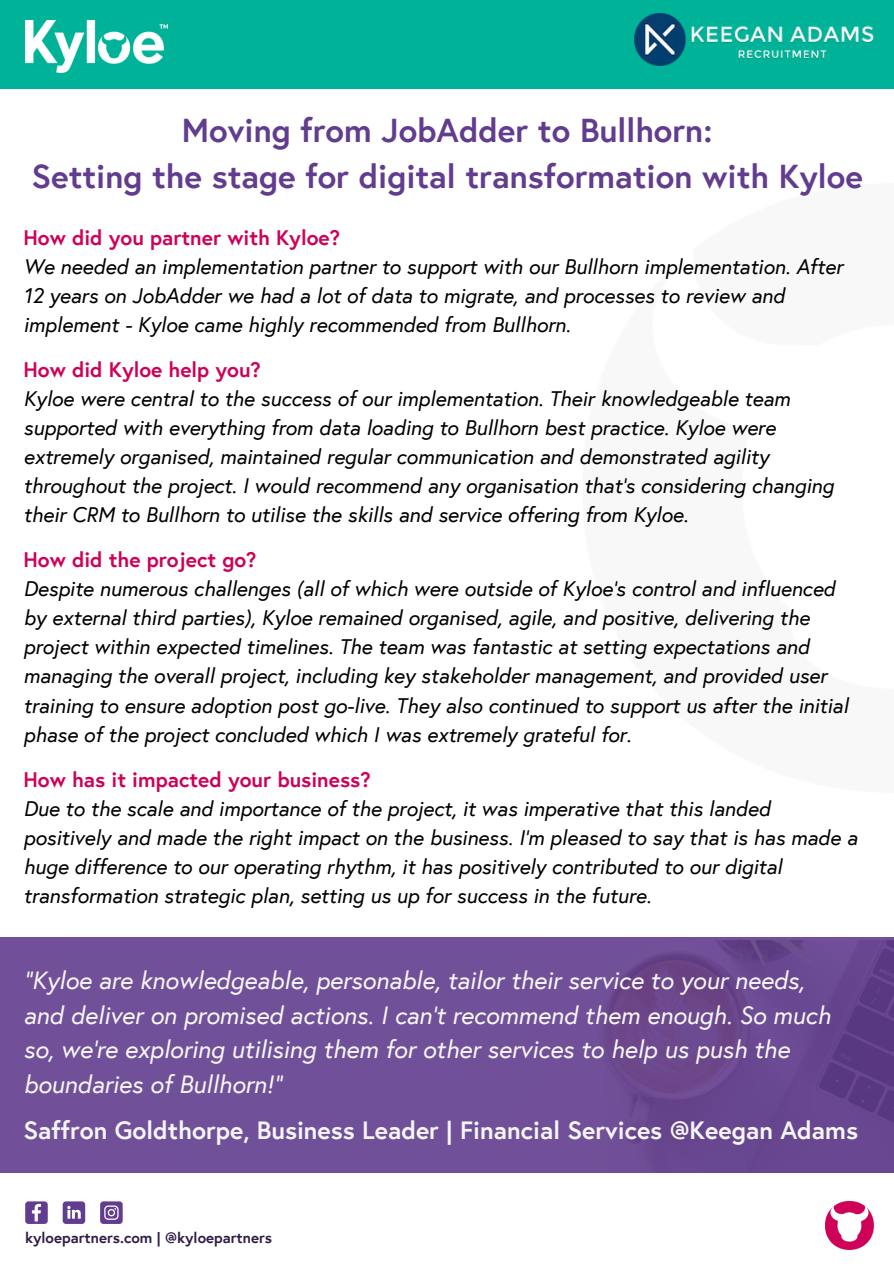
<style>
.page{position:relative;width:894px;height:1264px;background:#fff}
.page>*{position:absolute;margin:0;border:0;box-sizing:border-box;transform-origin:0 0}
.t1{font:700 33px "Europa";color:#623d8f}
.t2{font:italic 24.9px/34.7px "Europa";color:#f6f6f6}
.t3{font:700 24.9px "Europa";color:#f6f6f6}
.t4{font:italic 21px/29px "Europa";color:#000}
.t5{font:700 21px "Europa";color:#ce0058}
.t6{font:700 15px "Europa";color:#2e1a47}
</style>
<div class="page">
<img style="left:825px;top:1201px;width:48px;height:47px">
<svg style="left:25px;top:1201px;width:23px;height:22px"></svg>
<svg style="left:63px;top:1201px;width:22px;height:22px"></svg>
<svg style="left:100px;top:1201px;width:23px;height:22px"></svg>
<svg style="left:0;top:937px;width:893px;height:235px;background:#6e4c95"></svg>
<div style="left:0;top:0;width:893px;height:89px;background:#00b398"></div>
<img style="left:634px;top:13px;width:238px;height:52px">
<img style="left:25px;top:21px;width:142px;height:51px">
<p class="t1" style="left:182px;top:109px;width:532px">Moving from JobAdder to Bullhorn:</p>
<p class="t1" style="left:31px;top:155px;width:832px">Setting the stage for digital transformation with Kyloe</p>
<p class="t5" style="left:23px;top:224px;width:318px">How did you partner with Kyloe?</p>
<p class="t4" style="left:23px;top:252px;width:820px">We needed an implementation partner to support with our Bullhorn implementation. After<br>12 years on JobAdder we had a lot of data to migrate, and processes to review and implement - Kyloe came highly recommended from Bullhorn.</p>
<p class="t5" style="left:23px;top:356px;width:239px">How did Kyloe help you?</p>
<p class="t4" style="left:23px;top:384px;width:811px">Kyloe were central to the success of our implementation. Their knowledgeable team supported with everything from data loading to Bullhorn best practice. Kyloe were extremely organised, maintained regular communication and demonstrated agility throughout the project. I would recommend any organisation that’s considering changing their CRM to Bullhorn to utilise the skills and service offering from Kyloe.</p>
<p class="t5" style="left:23px;top:546px;width:234px">How did the project go?</p>
<p class="t4" style="left:23px;top:574px;width:826px">Despite numerous challenges (all of which were outside of Kyloe’s control and influenced by external third parties), Kyloe remained organised, agile, and positive, delivering the project within expected timelines. The team was fantastic at setting expectations and managing the overall project, including key stakeholder management, and provided user training to ensure adoption post go-live. They also continued to support us after the initial phase of the project concluded which I was extremely grateful for.</p>
<p class="t5" style="left:23px;top:765px;width:348px">How has it impacted your business?</p>
<p class="t4" style="left:23px;top:793px;width:835px">Due to the scale and importance of the project, it was imperative that this landed positively and made the right impact on the business. I’m pleased to say that is has made a huge difference to our operating rhythm, it has positively contributed to our digital transformation strategic plan, setting us up for success in the future.</p>
<p class="t2" style="left:23px;top:962px;width:782px">"Kyloe are knowledgeable, personable, tailor their service to your needs,</p>
<p class="t2" style="left:23px;top:997px;width:808px">and deliver on promised actions. I can’t recommend them enough. So much so, we’re exploring utilising them for other services to help us push the boundaries of Bullhorn!"</p>
<p class="t3" style="left:23px;top:1114px;width:835px">Saffron Goldthorpe, Business Leader | Financial Services @Keegan Adams</p>
<p class="t6" style="left:25px;top:1228px;width:248px">kyloepartners.com | @kyloepartners</p>
</div>
